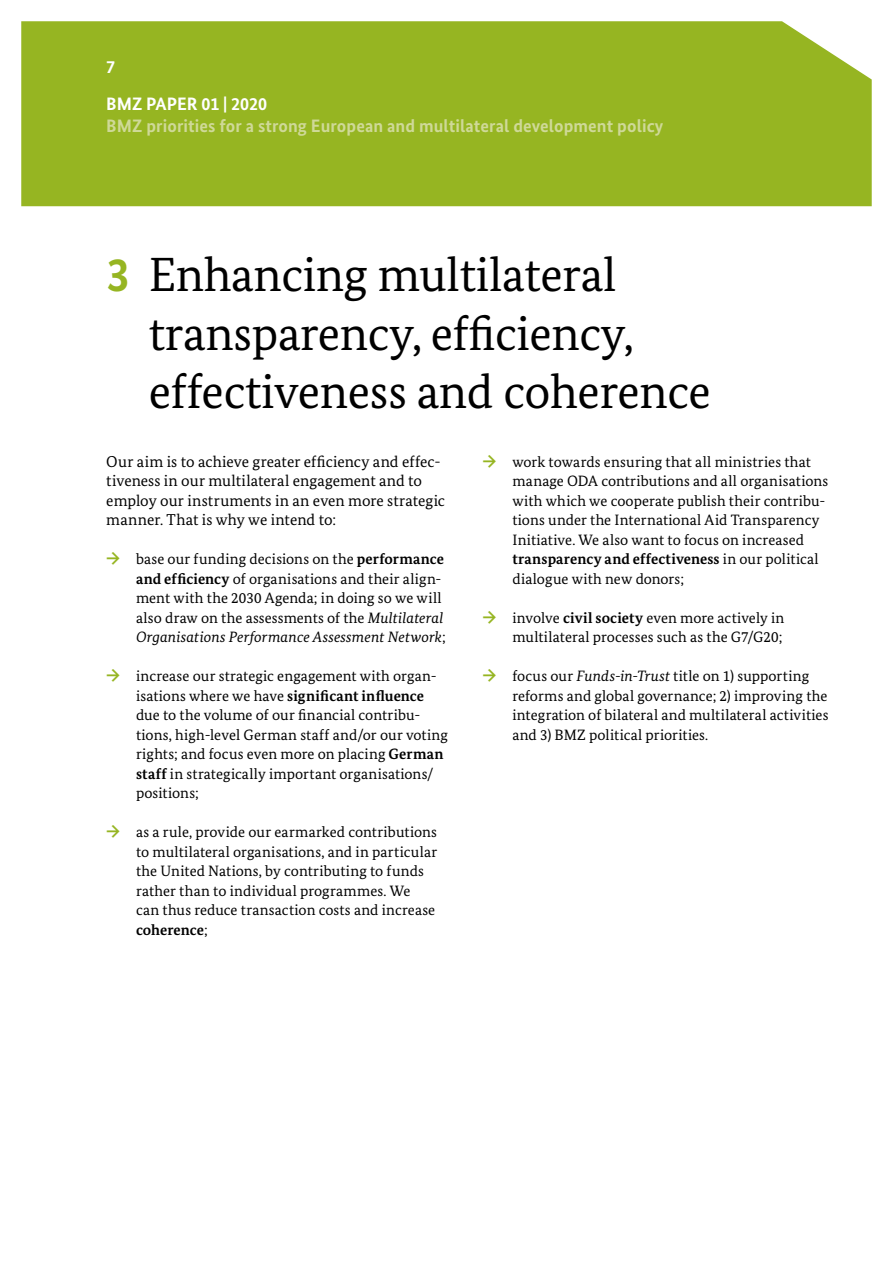
<style>
.page{position:relative;width:893px;height:1263px;background:#fff}
.page>*{position:absolute;margin:0;border:0;box-sizing:border-box;transform-origin:0 0}
.t1{font:48px/58.5px "Bundes Serif";letter-spacing:-.005em;color:#000}
.t2{font:700 18px "Bundes Sans";letter-spacing:.005em;color:#cfd998}
.t3{font:700 18px/36.5px "Bundes Sans";color:#fff}
.t4{font:15.75px/19.5px "Bundes Serif";color:#000}
.t5{font:15px/19.5px "Bundes Serif";letter-spacing:.01em;color:#000}
.s1{font-family:"Bundes Sans";font-weight:700;color:#96b522}
.s2{font-family:"Bundes Sans";font-weight:700;font-size:18px;color:#96b522}
.s3{font-weight:700}
.s4{font-style:italic}
</style>
<div class="page">
<div style="left:21px;top:21px;width:851px;height:185px;background:#96b522"></div>
<p class="t3" style="left:106px;top:49px;width:162px">7<br>BMZ PAPER 01 | 2020</p>
<p class="t2" style="left:106px;top:114px;width:558px">BMZ priorities for a strong European and multilateral development policy</p>
<h1 class="t1" style="left:149px;top:245px;width:564px;text-indent:-43px"><span class="s1">3</span> Enhancing multilateral transparency, efficiency, effectiveness and coherence</h1>
<p class="t4" style="left:106px;top:451px;width:340px">Our aim is to achieve greater efficiency and effec&shy;tiveness in our multilateral engagement and to employ our instruments in an even more strategic manner. That is why we intend to:</p>
<p class="t5" style="left:136px;top:549px;width:311px;text-indent:-30px"><span class="s2">→</span> base our funding decisions on the <span class="s3">performance and efficiency</span> of organisations and their align&shy;ment with the 2030 Agenda; in doing so we will also draw on the assessments of the <span class="s4">Multilateral Organisations Performance Assessment Network</span>;</p>
<p class="t5" style="left:136px;top:666px;width:313px;text-indent:-30px"><span class="s2">→</span> increase our strategic engagement with organ&shy;isations where we have <span class="s3">significant influence </span>due to the volume of our financial contribu&shy;tions, high-level German staff and/or our voting rights; and focus even more on placing <span class="s3">German staff</span> in strategically important organisations/ positions;</p>
<p class="t5" style="left:136px;top:822px;width:303px;text-indent:-30px"><span class="s2">→</span> as a rule, provide our earmarked contributions to multilateral organisations, and in particular the United Nations, by contributing to funds rather than to individual programmes. We<br>can thus reduce transaction costs and increase <span class="s3">coherence</span>;</p>
<p class="t5" style="left:512px;top:451px;width:317px;text-indent:-30px"><span class="s2">→</span> work towards ensuring that all ministries that manage ODA contributions and all organisations with which we cooperate publish their contribu&shy;tions under the International Aid Transparency Initiative. We also want to focus on increased <span class="s3">transparency and effectiveness</span> in our political dialogue with new donors;</p>
<p class="t5" style="left:483px;top:607px;width:303px;text-align:right"><span class="s2">→</span> involve <span class="s3">civil society</span> even more actively in multilateral processes such as the G7/G20;</p>
<p class="t5" style="left:512px;top:666px;width:318px;text-indent:-30px"><span class="s2">→</span> focus our <span class="s4">Funds-in-Trust</span> title on 1) supporting reforms and global governance; 2) improving the integration of bilateral and multilateral activities and 3) BMZ political priorities.</p>
</div>
